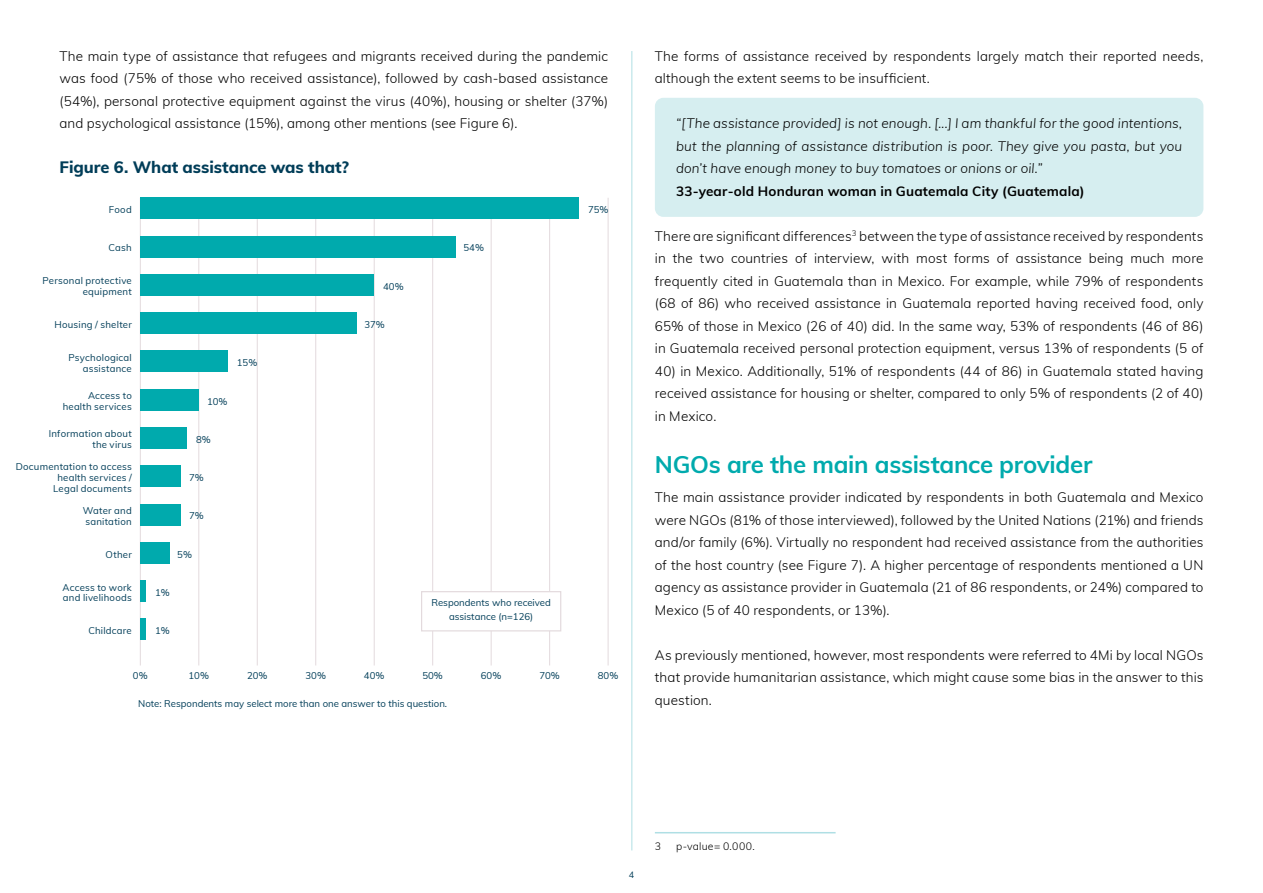
<style>
.page{position:relative;width:1263px;height:893px;background:#fff}
.page>*{position:absolute;margin:0;border:0;box-sizing:border-box;transform-origin:0 0}
.t1{font:700 24px "Muli";letter-spacing:-.015em;color:#00aaad}
.t2{font:800 16.5px "Muli";letter-spacing:-.005em;color:#003d58}
.t3{font:300 13.5px/22.5px "Muli";letter-spacing:.01em;color:#000;text-align:justify}
.t4{font:italic 300 13.5px/22.5px "Muli";letter-spacing:.01em;color:#000;text-align:justify}
.t5{font:700 13.5px "Muli";letter-spacing:.015em;color:#000}
.t6{font:300 10.5px "Muli";letter-spacing:.02em;color:#000}
.t7{font:9.6px/10.8px "Muli";letter-spacing:.02em;color:#003d58;text-align:right}
.t8{font:9.6px/13.5px "Muli";color:#003d58;text-align:center}
.t9{font:9px "Muli";color:#003d58}
</style>
<div class="page">
<hr style="left:631px;top:51px;width:1px;height:799px;background:#afdfe4">
<div style="left:655px;top:98px;width:548px;height:119px;background:#d6eef0;border-radius:9px"></div>
<hr style="left:655px;top:832px;width:181px;height:1px;background:#afdfe4">
<hr style="left:140px;top:198px;width:1px;height:467px;background:#e3dadd">
<hr style="left:198px;top:198px;width:1px;height:467px;background:#e3dadd">
<hr style="left:257px;top:198px;width:1px;height:467px;background:#e3dadd">
<hr style="left:315px;top:198px;width:1px;height:467px;background:#e3dadd">
<hr style="left:374px;top:198px;width:1px;height:467px;background:#e3dadd">
<hr style="left:432px;top:198px;width:1px;height:467px;background:#e3dadd">
<hr style="left:491px;top:198px;width:1px;height:467px;background:#e3dadd">
<hr style="left:549px;top:198px;width:1px;height:467px;background:#e3dadd">
<hr style="left:608px;top:198px;width:1px;height:467px;background:#e3dadd">
<div style="left:140px;top:619px;width:6px;height:21px;background:#00aaad"></div>
<div style="left:140px;top:580px;width:6px;height:22px;background:#00aaad"></div>
<div style="left:140px;top:542px;width:30px;height:21px;background:#00aaad"></div>
<div style="left:140px;top:504px;width:41px;height:21px;background:#00aaad"></div>
<div style="left:140px;top:466px;width:41px;height:21px;background:#00aaad"></div>
<div style="left:140px;top:427px;width:47px;height:22px;background:#00aaad"></div>
<div style="left:140px;top:389px;width:59px;height:21px;background:#00aaad"></div>
<div style="left:140px;top:351px;width:88px;height:21px;background:#00aaad"></div>
<div style="left:140px;top:313px;width:217px;height:21px;background:#00aaad"></div>
<div style="left:140px;top:274px;width:234px;height:22px;background:#00aaad"></div>
<div style="left:140px;top:236px;width:316px;height:21px;background:#00aaad"></div>
<div style="left:140px;top:198px;width:439px;height:21px;background:#00aaad"></div>
<div style="left:421px;top:591px;width:140px;height:40px;background:#fff;border:1px solid #e3dadd"></div>
<p class="t3" style="left:60px;top:44px;width:550px">The main type of assistance that refugees and migrants received during the pandemic was food (75% of those who received assistance), followed by cash-based assistance (54%), personal protective equipment against the virus (40%), housing or shelter (37%) and psychological assistance (15%), among other mentions (see Figure 6).</p>
<p class="t2" style="left:60px;top:155px;width:291px">Figure 6. What assistance was that?</p>
<p class="t7" style="left:109px;top:204px;width:24px">Food</p>
<p class="t7" style="left:588px;top:204px;width:22px">75%</p>
<p class="t7" style="left:109px;top:242px;width:25px">Cash</p>
<p class="t7" style="left:463px;top:242px;width:22px">54%</p>
<p class="t7" style="left:43px;top:275px;width:91px">Personal protective equipment</p>
<p class="t7" style="left:383px;top:280px;width:22px">40%</p>
<p class="t7" style="left:55px;top:319px;width:79px">Housing / shelter</p>
<p class="t7" style="left:364px;top:319px;width:22px">37%</p>
<p class="t7" style="left:69px;top:352px;width:65px">Psychological assistance</p>
<p class="t7" style="left:237px;top:357px;width:22px">15%</p>
<p class="t7" style="left:63px;top:390px;width:71px">Access to health services</p>
<p class="t7" style="left:207px;top:395px;width:22px">10%</p>
<p class="t7" style="left:49px;top:428px;width:85px">Information about the virus</p>
<p class="t7" style="left:196px;top:433px;width:16px">8%</p>
<p class="t7" style="left:16px;top:461px;width:118px">Documentation to access health services /<br>Legal documents</p>
<p class="t7" style="left:189px;top:472px;width:16px">7%</p>
<p class="t7" style="left:83px;top:505px;width:51px;text-align:left">Water and sanitation</p>
<p class="t7" style="left:189px;top:510px;width:16px">7%</p>
<p class="t7" style="left:106px;top:548px;width:28px">Other</p>
<p class="t7" style="left:177px;top:548px;width:16px">5%</p>
<p class="t7" style="left:63px;top:581px;width:71px;text-align:left">Access to work and livelihoods</p>
<p class="t7" style="left:155px;top:587px;width:16px">1%</p>
<p class="t7" style="left:88px;top:625px;width:45px">Childcare</p>
<p class="t7" style="left:155px;top:625px;width:16px">1%</p>
<p class="t8" style="left:431px;top:596px;width:121px">Respondents who received assistance (n=126)</p>
<p class="t7" style="left:133px;top:669px;width:16px">0%</p>
<p class="t7" style="left:189px;top:669px;width:22px">10%</p>
<p class="t7" style="left:247px;top:669px;width:22px">20%</p>
<p class="t7" style="left:305px;top:669px;width:22px">30%</p>
<p class="t7" style="left:364px;top:669px;width:22px">40%</p>
<p class="t7" style="left:422px;top:669px;width:22px">50%</p>
<p class="t7" style="left:481px;top:669px;width:22px">60%</p>
<p class="t7" style="left:539px;top:669px;width:22px">70%</p>
<p class="t7" style="left:598px;top:669px;width:22px">80%</p>
<p class="t8" style="left:138px;top:696px;width:310px">Note: Respondents may select more than one answer to this question.</p>
<p class="t3" style="left:655px;top:44px;width:550px">The forms of assistance received by respondents largely match their reported needs, although the extent seems to be insufficient.</p>
<p class="t4" style="left:676px;top:111px;width:508px">“[The assistance provided] is not enough. [...] I am thankful for the good intentions, but the planning of assistance distribution is poor. They give you pasta, but you don’t have enough money to buy tomatoes or onions or oil.”</p>
<p class="t5" style="left:676px;top:181px;width:410px">33-year-old Honduran woman in Guatemala City (Guatemala)</p>
<p class="t3" style="left:655px;top:224px;width:550px">There are significant differences<sup>3</sup> between the type of assistance received by respondents in the two countries of interview, with most forms of assistance being much more frequently cited in Guatemala than in Mexico. For example, while 79% of respondents (68 of 86) who received assistance in Guatemala reported having received food, only 65% of those in Mexico (26 of 40) did. In the same way, 53% of respondents (46 of 86) in Guatemala received personal protection equipment, versus 13% of respondents (5 of</p>
<p class="t3" style="left:655px;top:359px;width:550px">40) in Mexico. Additionally, 51% of respondents (44 of 86) in Guatemala stated having received assistance for housing or shelter, compared to only 5% of respondents (2 of 40) in Mexico.</p>
<h1 class="t1" style="left:655px;top:447px;width:439px">NGOs are the main assistance provider</h1>
<p class="t3" style="left:655px;top:485px;width:550px">The main assistance provider indicated by respondents in both Guatemala and Mexico were NGOs (81% of those interviewed), followed by the United Nations (21%) and friends and/or family (6%). Virtually no respondent had received assistance from the authorities of the host country (see Figure 7). A higher percentage of respondents mentioned a UN agency as assistance provider in Guatemala (21 of 86 respondents, or 24%) compared to Mexico (5 of 40 respondents, or 13%).</p>
<p class="t3" style="left:655px;top:643px;width:550px">As previously mentioned, however, most respondents were referred to 4Mi by local NGOs that provide humanitarian assistance, which might cause some bias in the answer to this question.</p>
<p class="t9" style="left:629px;top:868px;width:7px">4</p>
<p class="t6" style="left:655px;top:839px;width:8px">3</p>
<p class="t6" style="left:676px;top:839px;width:80px">p-value= 0.000.</p>
</div>
